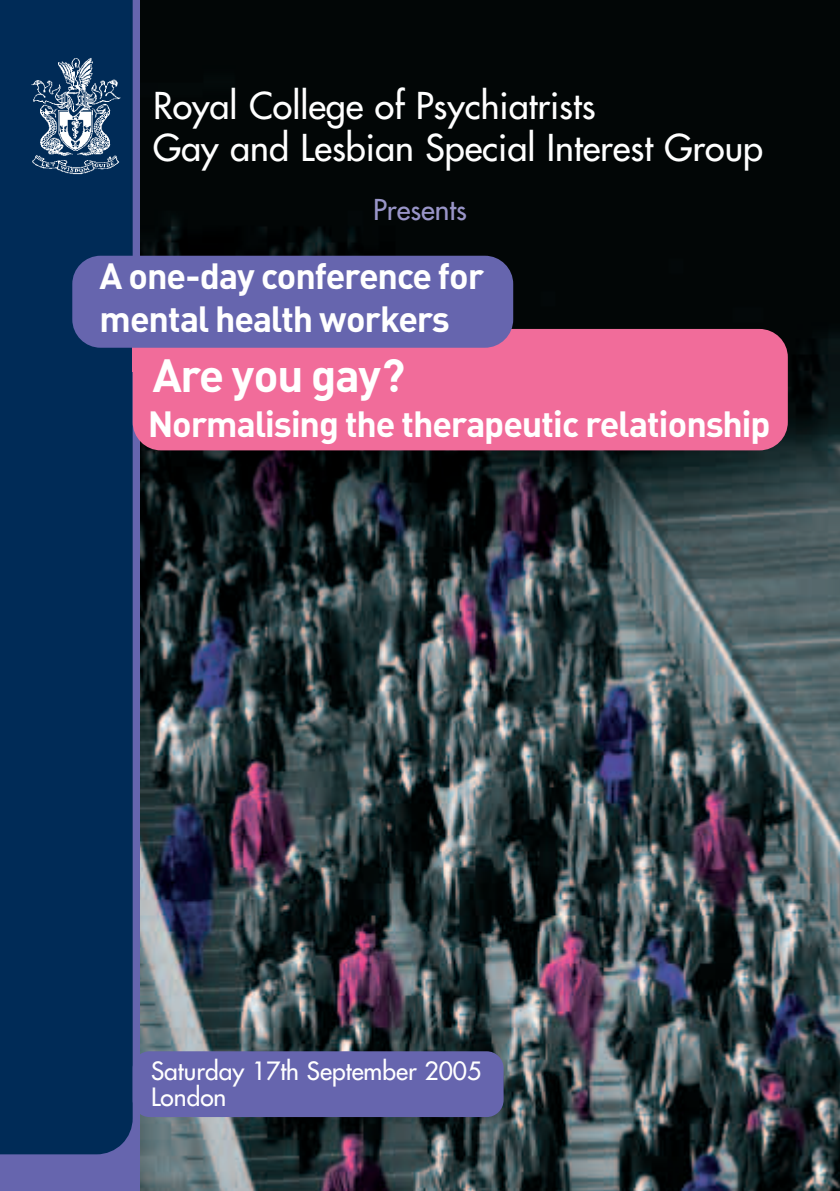
<style>
.page{position:relative;width:840px;height:1191px;background:#fff}
.page>*{position:absolute;margin:0;border:0;box-sizing:border-box;transform-origin:0 0}
.t1{font:700 46px "DIN Habitat";color:#fff}
.t2{font:700 36px/43.2px "DIN Habitat";color:#fff}
.t3{font:36px/42px "Futura";color:#fff}
.t4{font:28px "Futura";color:#9995c8}
.t5{font:24.6px/26px "Futura";color:#fff}
</style>
<div class="page">
<img style="left:139px;top:0;width:700px;height:1190px">
<div style="left:0;top:0;width:139px;height:1190px;background:#6665ae"></div>
<div style="left:0;top:0;width:133px;height:1154px;background:#002b57"></div>
<div style="left:133px;top:329px;width:654px;height:121px;background:#f16c9a;border-radius:28px"></div>
<div style="left:133px;top:1051px;width:370px;height:66px;background:#6665ae;border-radius:17px"></div>
<div style="left:133px;top:345px;width:29px;height:27px;background:#f16c9a"></div>
<div style="left:72px;top:256px;width:441px;height:92px;background:#6665ae;border-radius:28px"></div>
<img style="left:26px;top:57px;width:95px;height:120px">
<p class="t3" style="left:153px;top:87px;width:611px">Royal College of Psychiatrists<br>Gay and Lesbian Special Interest Group</p>
<p class="t4" style="left:373px;top:196px;width:95px">Presents</p>
<p class="t2" style="left:100px;top:259px;width:385px">A one-day conference for mental health workers</p>
<p class="t1" style="left:153px;top:360px;width:253px">Are you gay?</p>
<p class="t2" style="left:149px;top:406px;width:622px">Normalising the therapeutic relationship</p>
<p class="t5" style="left:151px;top:1059px;width:331px">Saturday 17th September 2005<br>London</p>
</div>
